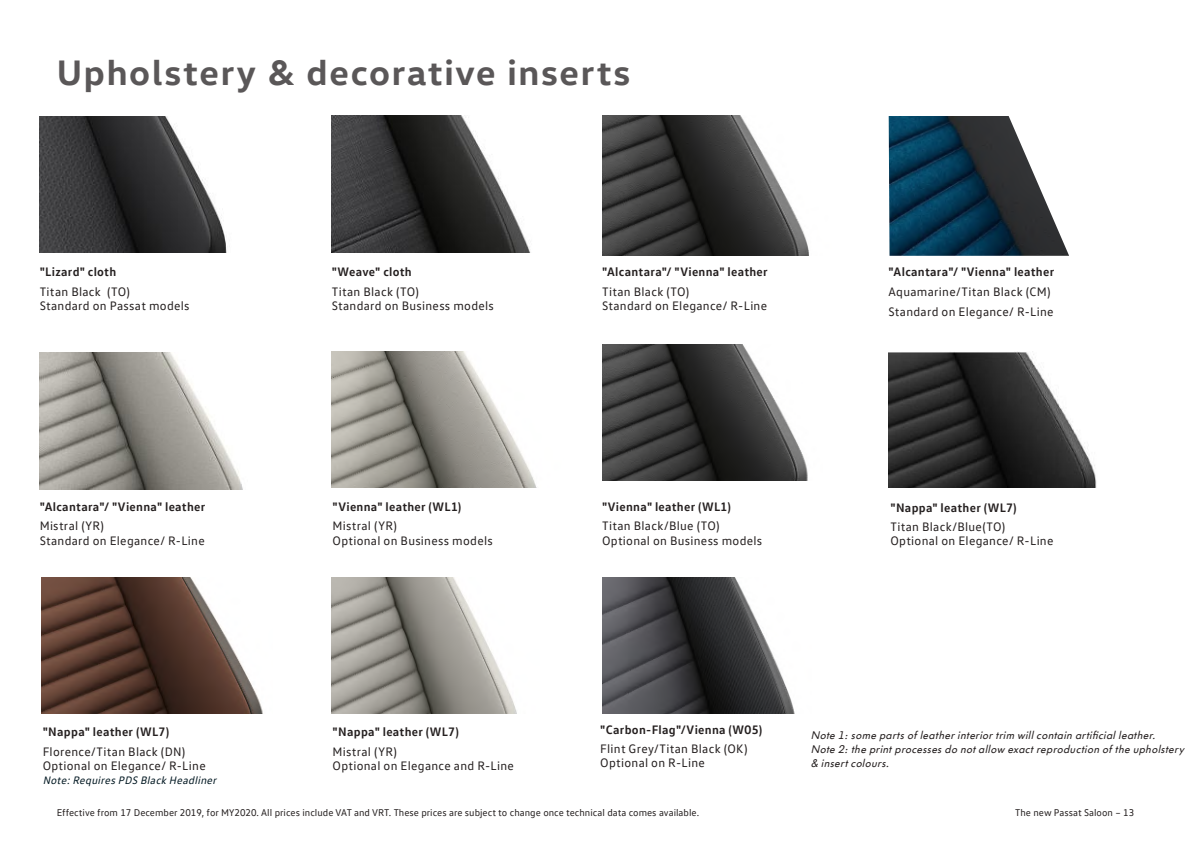
<style>
.page{position:relative;width:1191px;height:842px;background:#fff}
.page>*{position:absolute;margin:0;border:0;box-sizing:border-box;transform-origin:0 0}
.t1{font:700 36px "VW Head";letter-spacing:.05em;color:#5a5758}
.t2{font:12.4px/14px "VW Text";letter-spacing:.025em;color:#241f1f}
.t3{font:700 12.4px "VW Text";letter-spacing:.02em;color:#241f1f}
.t4{font:italic 11px/14px "VW Headline OT";color:#241f1f}
.t5{font:italic 11px "VW Text";color:#001721}
.t6{font:10px "VW Text";color:#241f1f}
</style>
<div class="page">
<img style="left:40px;top:116px;width:187px;height:136px">
<img style="left:332px;top:116px;width:198px;height:136px">
<img style="left:40px;top:353px;width:203px;height:136px">
<img style="left:602px;top:116px;width:207px;height:140px">
<img style="left:331px;top:351px;width:205px;height:136px">
<img style="left:41px;top:577px;width:222px;height:136px">
<img style="left:331px;top:577px;width:186px;height:136px">
<img style="left:888px;top:351px;width:209px;height:137px">
<img style="left:602px;top:344px;width:206px;height:136px">
<img style="left:888px;top:116px;width:181px;height:140px">
<img style="left:602px;top:577px;width:193px;height:136px">
<h1 class="t1" style="left:57px;top:49px;width:575px">Upholstery &amp; decorative inserts</h1>
<p class="t3" style="left:40px;top:264px;width:78px">"Lizard" cloth</p>
<p class="t2" style="left:40px;top:284px;width:151px">Titan Black (TO)<br>Standard on Passat models</p>
<p class="t3" style="left:332px;top:264px;width:81px">"Weave" cloth</p>
<p class="t2" style="left:332px;top:284px;width:164px">Titan Black (TO)<br>Standard on Business models</p>
<p class="t3" style="left:602px;top:264px;width:167px">"Alcantara"/ "Vienna" leather</p>
<p class="t2" style="left:602px;top:284px;width:167px">Titan Black (TO)<br>Standard on Elegance/ R-Line</p>
<p class="t3" style="left:888px;top:264px;width:167px">"Alcantara"/ "Vienna" leather</p>
<p class="t2" style="left:888px;top:282px;width:167px;line-height:19.6px">Aquamarine/Titan Black (CM)<br>Standard on Elegance/ R-Line</p>
<p class="t3" style="left:40px;top:498px;width:167px">"Alcantara"/ "Vienna" leather</p>
<p class="t2" style="left:40px;top:519px;width:167px">Mistral (YR)<br>Standard on Elegance/ R-Line</p>
<p class="t3" style="left:43px;top:724px;width:128px">"Nappa" leather (WL7)</p>
<p class="t2" style="left:43px;top:744px;width:165px">Florence/Titan Black (DN)<br>Optional on Elegance/ R-Line</p>
<p class="t5" style="left:43px;top:773px;width:178px">Note:RequiresPDS Black Headliner</p>
<p class="t3" style="left:332px;top:498px;width:130px">"Vienna" leather (WL1)</p>
<p class="t2" style="left:332px;top:519px;width:162px">Mistral (YR)<br>Optional on Business models</p>
<p class="t3" style="left:332px;top:724px;width:128px">"Nappa" leather (WL7)</p>
<p class="t2" style="left:332px;top:744px;width:183px">Mistral (YR)<br>Optional on Elegance and R-Line</p>
<p class="t3" style="left:602px;top:498px;width:130px">"Vienna" leather (WL1)</p>
<p class="t2" style="left:602px;top:519px;width:162px">Titan Black/Blue (TO)<br>Optional on Business models</p>
<p class="t3" style="left:890px;top:499px;width:128px">"Nappa" leather (WL7)</p>
<p class="t2" style="left:890px;top:520px;width:165px">Titan Black/Blue(TO)<br>Optional on Elegance/ R-Line</p>
<p class="t3" style="left:600px;top:721px;width:163px">"Carbon-Flag"/Vienna (W05)</p>
<p class="t2" style="left:600px;top:742px;width:149px">Flint Grey/Titan Black (OK)<br>Optional on R-Line</p>
<p class="t4" style="left:810px;top:729px;width:377px">Note 1:some partsofleatherinteriortrim willcontain artificialleather.<br>Note 2:the printprocessesdo notallow exactreproduction ofthe upholstery &amp; insertcolours.</p>
<p class="t6" style="left:57px;top:807px;width:644px">Effective from 17 December 2019, for MY2020. All prices include VAT and VRT. These prices are subject to change once technical data comes available.</p>
<p class="t6" style="left:1015px;top:807px;width:120px">The new Passat Saloon – 13</p>
</div>
